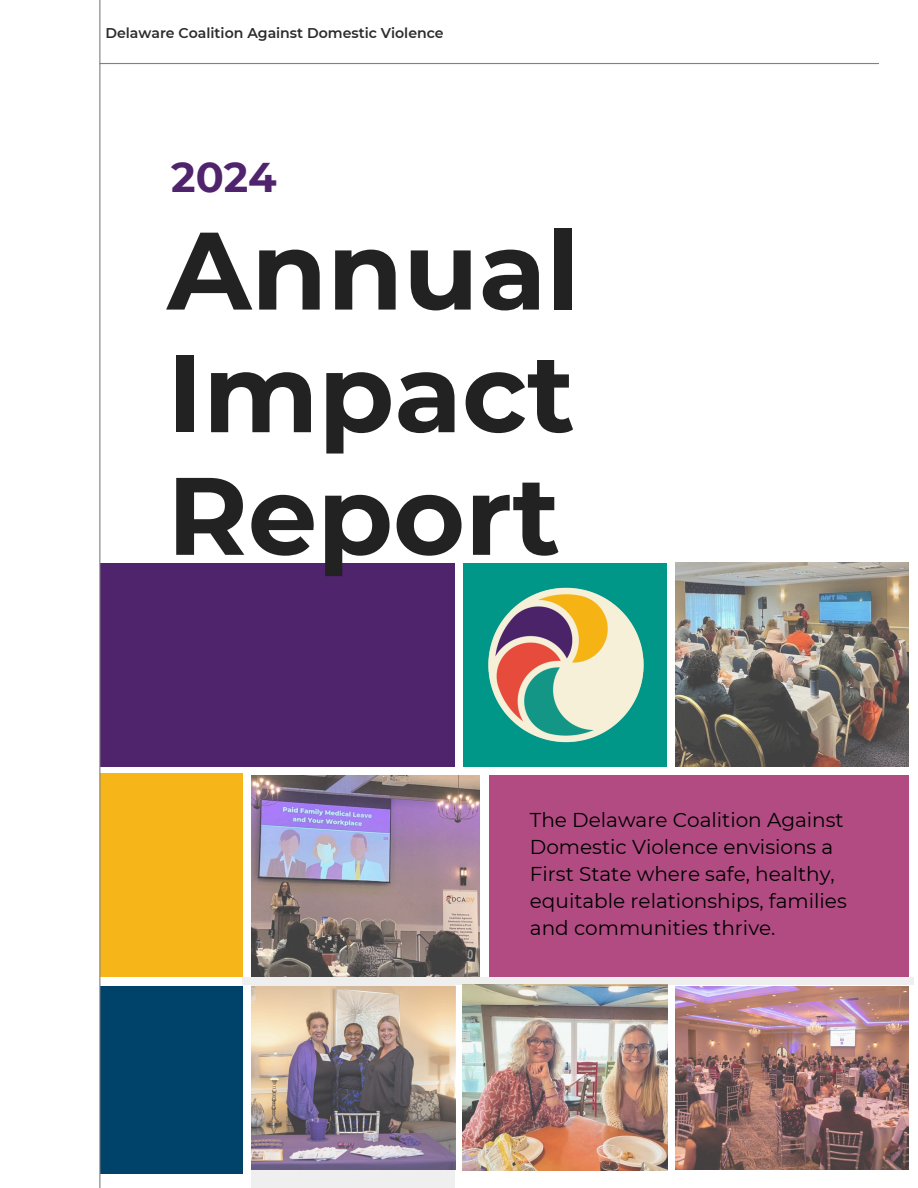
<style>
.page{position:relative;width:918px;height:1188px;background:#fff}
.page>*{position:absolute;margin:0;border:0;box-sizing:border-box;transform-origin:0 0}
.t1{font:700 109.95px/122.7px "Montserrat";color:#222;text-align:justify}
.t2{font:700 41.4px "Montserrat";color:#4f246d}
.t3{font:19.95px/27px "Montserrat";color:#000}
.t4{font:600 14.1px "Montserrat";color:#2b2b2b}
</style>
<div class="page">
<div style="left:463px;top:563px;width:204px;height:203px;background:#009789"></div>
<div style="left:100px;top:773px;width:143px;height:204px;background:#f6b619"></div>
<div style="left:251px;top:984px;width:204px;height:204px;background:#efefef"></div>
<div style="left:100px;top:986px;width:143px;height:187px;background:#00436a"></div>
<div style="left:100px;top:563px;width:355px;height:203px;background:#4f246d"></div>
<hr style="left:99px;top:0;width:1px;height:1188px;background:#808080">
<hr style="left:99px;top:63px;width:780px;height:1px;background:#808080">
<img style="left:675px;top:986px;width:233px;height:183px">
<div style="left:489px;top:776px;width:419px;height:203px;background:#b14b82"></div>
<div style="left:243px;top:977px;width:671px;height:7px;background:#efefef"></div>
<img style="left:488px;top:587px;width:156px;height:156px">
<img style="left:675px;top:563px;width:233px;height:203px">
<img style="left:252px;top:776px;width:228px;height:201px">
<img style="left:252px;top:986px;width:203px;height:183px">
<img style="left:463px;top:984px;width:204px;height:186px">
<p class="t4" style="left:105px;top:24px;width:340px">Delaware Coalition Against Domestic Violence</p>
<p class="t2" style="left:171px;top:151px;width:107px">2024</p>
<p class="t1" style="left:167px;top:209px;width:414px">Annual Impact Report</p>
<h2 class="t3" style="left:530px;top:806px;width:318px">The Delaware Coalition Against<br>Domestic Violence envisions a<br>First State where safe, healthy, equitable relationships, families and communities thrive.</h2>
</div>
